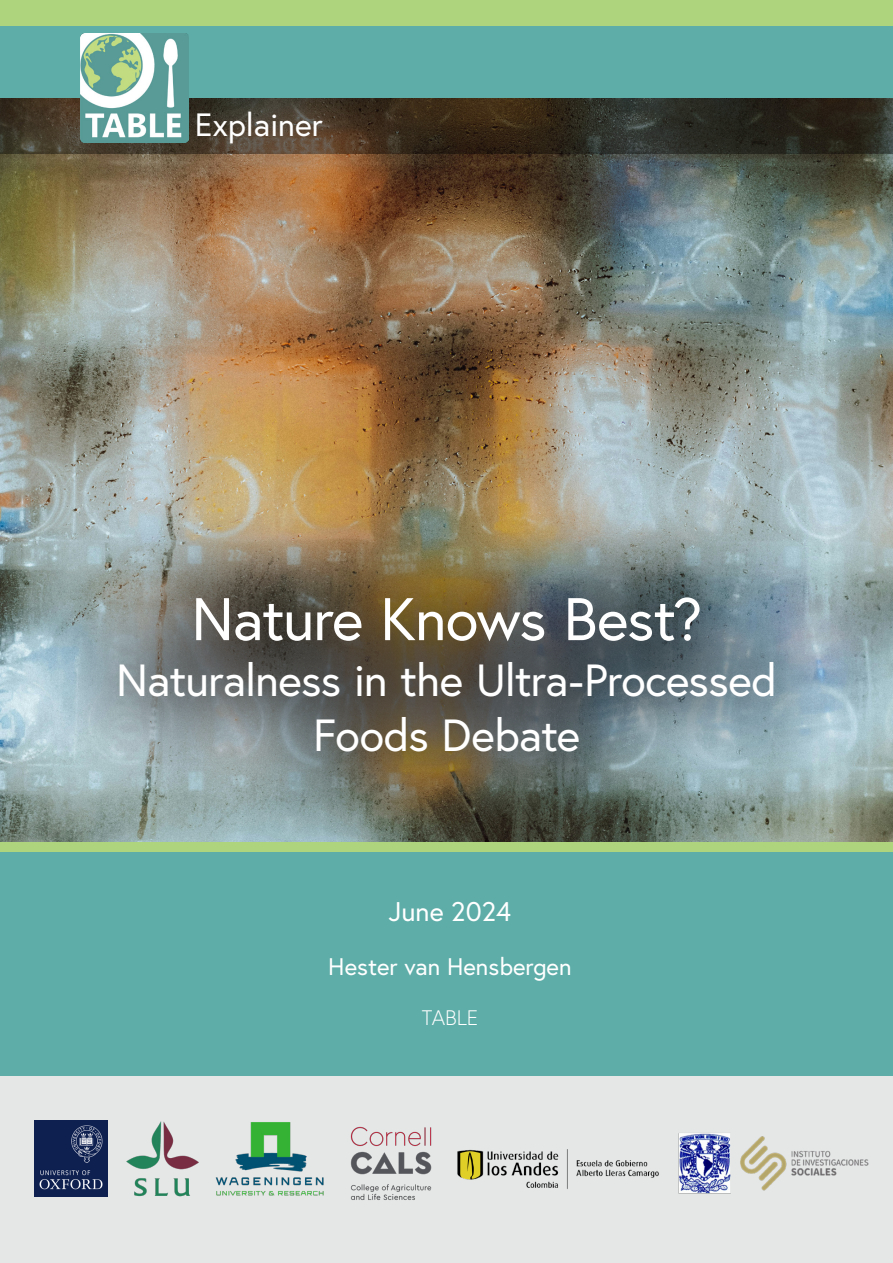
<style>
.page{position:relative;width:893px;height:1263px;background:#fff}
.page>*{position:absolute;margin:0;border:0;box-sizing:border-box;transform-origin:0 0}
.t1{font:60px "Europa";letter-spacing:-.02em;color:#fff}
.t2{font:45px/55.5px "Europa";letter-spacing:-.015em;color:#fff;text-align:center}
.t3{font:32.25px "Europa";color:#fff}
.t4{font:27px "Europa";color:#fff}
.t5{font:24px "Europa";color:#fff}
.t6{font:300 21px "Europa";color:#fff}
</style>
<div class="page">
<img style="left:0;top:153px;width:893px;height:690px">
<svg style="left:0;top:98px;width:893px;height:55px"></svg>
<div style="left:0;top:1056px;width:893px;height:207px;background:#e5e7e7"></div>
<div style="left:0;top:17px;width:893px;height:81px;background:#5eada8"></div>
<div style="left:0;top:843px;width:893px;height:30px;background:linear-gradient(to right,#aed47e,#aed47e)"></div>
<div style="left:0;top:853px;width:893px;height:223px;background:#5eada8"></div>
<div style="left:27px;top:505px;width:840px;height:342px;background:#231f20;opacity:.73"></div>
<img style="left:81px;top:34px;width:108px;height:109px">
<div style="left:0;top:0;width:893px;height:26px;background:#aed47e"></div>
<img style="left:215px;top:1122px;width:109px;height:74px">
<img style="left:126px;top:1121px;width:73px;height:76px">
<img style="left:34px;top:1121px;width:74px;height:75px">
<img style="left:350px;top:1126px;width:82px;height:74px">
<img style="left:457px;top:1149px;width:202px;height:40px">
<img style="left:678px;top:1133px;width:191px;height:61px">
<p class="t3" style="left:195px;top:104px;width:130px">Explainer</p>
<p class="t1" style="left:191px;top:581px;width:512px">Nature Knows Best?</p>
<p class="t2" style="left:116px;top:651px;width:662px">Naturalness in the Ultra-Processed<br>Foods Debate</p>
<p class="t4" style="left:389px;top:894px;width:124px">June 2024</p>
<p class="t5" style="left:328px;top:951px;width:245px">Hester van Hensbergen</p>
<p class="t6" style="left:422px;top:1004px;width:58px">TABLE</p>
</div>
